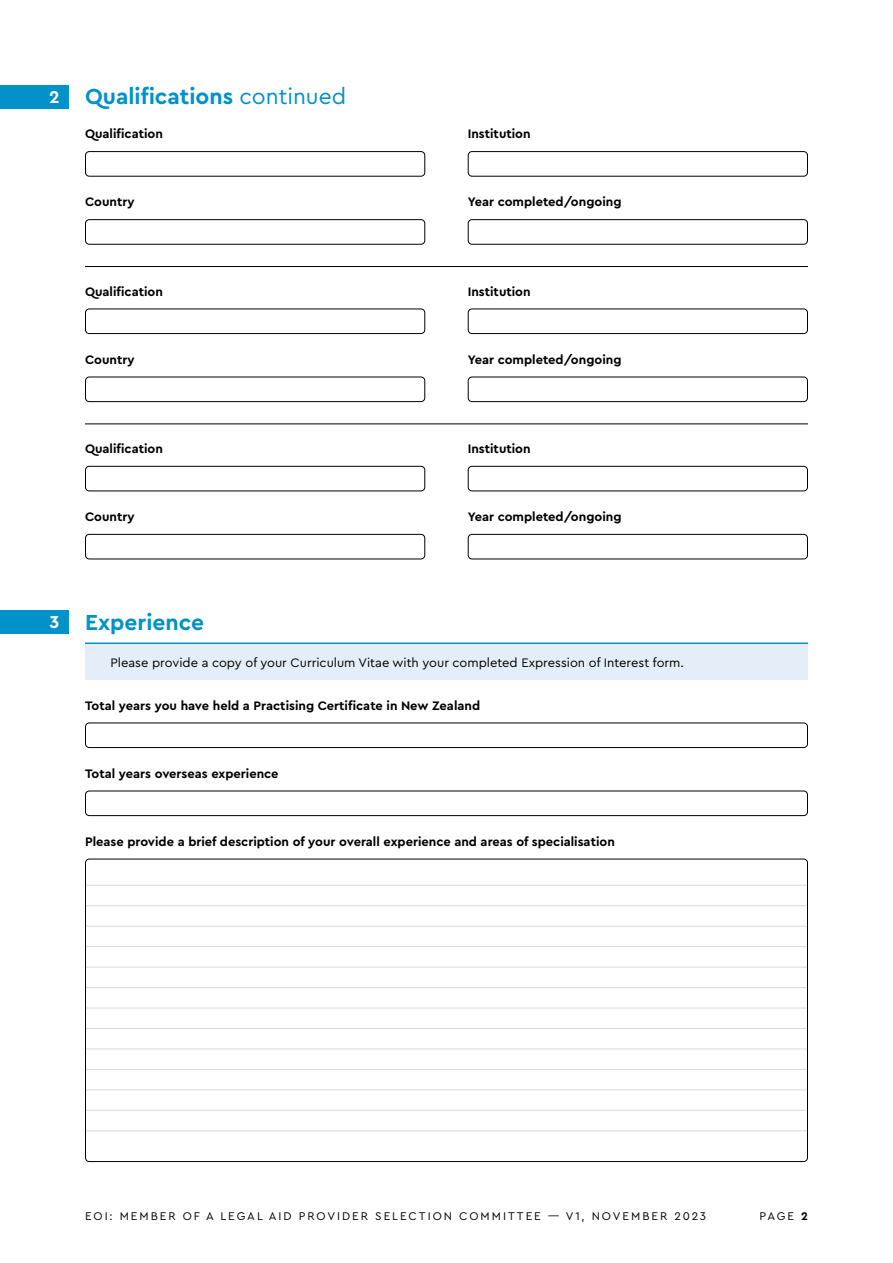
<style>
.page{position:relative;width:893px;height:1263px;background:#fff}
.page>*{position:absolute;margin:0;border:0;box-sizing:border-box;transform-origin:0 0}
.t1{font:700 22.8px "Cera PRO";color:#0092c9}
.t2{font:700 18px "Cera PRO";color:#fff}
.t3{font:700 12.9px "Cera PRO";color:#000}
.t4{font:12.9px "Cera PRO";color:#000}
.t5{font:11.7px "Cera PRO";letter-spacing:.17em;color:#000}
.s1{font-weight:400}
.s2{font-weight:700}
</style>
<div class="page">
<div style="left:0;top:85px;width:68px;height:24px;background:#0092c9"></div>
<div style="left:0;top:610px;width:68px;height:24px;background:#0092c9"></div>
<div style="left:85px;top:151px;width:340px;height:26px;border:1px solid #000;border-radius:4px"></div>
<div style="left:85px;top:308px;width:340px;height:26px;border:1px solid #000;border-radius:4px"></div>
<div style="left:85px;top:466px;width:340px;height:25px;border:1px solid #000;border-radius:4px"></div>
<div style="left:85px;top:219px;width:340px;height:26px;border:1px solid #000;border-radius:4px"></div>
<div style="left:85px;top:377px;width:340px;height:25px;border:1px solid #000;border-radius:4px"></div>
<div style="left:85px;top:534px;width:340px;height:25px;border:1px solid #000;border-radius:4px"></div>
<div style="left:85px;top:722px;width:723px;height:26px;border:1px solid #000;border-radius:4px"></div>
<div style="left:85px;top:790px;width:723px;height:26px;border:1px solid #000;border-radius:4px"></div>
<div style="left:468px;top:151px;width:340px;height:26px;border:1px solid #000;border-radius:4px"></div>
<div style="left:468px;top:308px;width:340px;height:26px;border:1px solid #000;border-radius:4px"></div>
<div style="left:468px;top:466px;width:340px;height:25px;border:1px solid #000;border-radius:4px"></div>
<div style="left:468px;top:219px;width:340px;height:26px;border:1px solid #000;border-radius:4px"></div>
<div style="left:468px;top:377px;width:340px;height:25px;border:1px solid #000;border-radius:4px"></div>
<div style="left:468px;top:534px;width:340px;height:25px;border:1px solid #000;border-radius:4px"></div>
<hr style="left:85px;top:266px;width:723px;height:1px;background:#000">
<hr style="left:85px;top:424px;width:723px;height:1px;background:#000">
<div style="left:85px;top:644px;width:723px;height:36px;background:#e4eef8"></div>
<hr style="left:85px;top:642px;width:723px;height:2px;background:#0092c9">
<hr style="left:86px;top:885px;width:721px;height:1px;background:#dadada">
<hr style="left:86px;top:905px;width:721px;height:1px;background:#dadada">
<hr style="left:86px;top:926px;width:721px;height:1px;background:#dadada">
<hr style="left:86px;top:946px;width:721px;height:1px;background:#dadada">
<hr style="left:86px;top:1028px;width:721px;height:1px;background:#dadada">
<hr style="left:86px;top:1110px;width:721px;height:1px;background:#dadada">
<hr style="left:86px;top:967px;width:721px;height:1px;background:#dadada">
<hr style="left:86px;top:1048px;width:721px;height:1px;background:#dadada">
<hr style="left:86px;top:1130px;width:721px;height:1px;background:#dadada">
<hr style="left:86px;top:987px;width:721px;height:1px;background:#dadada">
<hr style="left:86px;top:1069px;width:721px;height:1px;background:#dadada">
<hr style="left:86px;top:1007px;width:721px;height:1px;background:#dadada">
<hr style="left:86px;top:1089px;width:721px;height:1px;background:#dadada">
<h2 class="t2" style="left:49px;top:85px;width:12px">2</h2>
<h1 class="t1" style="left:85px;top:82px;width:263px">Qualifications <span class="s1">continued</span></h1>
<p class="t3" style="left:85px;top:125px;width:79px">Qualification</p>
<p class="t3" style="left:85px;top:194px;width:51px">Country</p>
<p class="t3" style="left:85px;top:283px;width:79px">Qualification</p>
<p class="t3" style="left:85px;top:351px;width:51px">Country</p>
<p class="t3" style="left:85px;top:440px;width:79px">Qualification</p>
<p class="t3" style="left:85px;top:508px;width:51px">Country</p>
<p class="t3" style="left:468px;top:125px;width:64px">Institution</p>
<p class="t3" style="left:468px;top:193px;width:155px">Year completed/ongoing</p>
<p class="t3" style="left:468px;top:283px;width:64px">Institution</p>
<p class="t3" style="left:468px;top:351px;width:155px">Year completed/ongoing</p>
<p class="t3" style="left:468px;top:440px;width:64px">Institution</p>
<p class="t3" style="left:468px;top:508px;width:155px">Year completed/ongoing</p>
<h2 class="t2" style="left:50px;top:610px;width:11px">3</h2>
<h1 class="t1" style="left:85px;top:607px;width:121px">Experience</h1>
<p class="t4" style="left:111px;top:654px;width:575px">Please provide a copy of your Curriculum Vitae with your completed Expression of Interest form.</p>
<p class="t3" style="left:85px;top:697px;width:397px">Total years you have held a Practising Certificate in New Zealand</p>
<p class="t3" style="left:85px;top:765px;width:195px">Total years overseas experience</p>
<p class="t3" style="left:85px;top:833px;width:531px">Please provide a brief description of your overall experience and areas of specialisation</p>
<p class="t5" style="left:85px;top:1209px;width:623px">EOI: MEMBER OF A LEGAL AID PROVIDER SELECTION COMMITTEE — V1, NOVEMBER 2023</p>
<p class="t5" style="left:760px;top:1209px;width:50px">PAGE <span class="s2">2</span></p>
</div>
